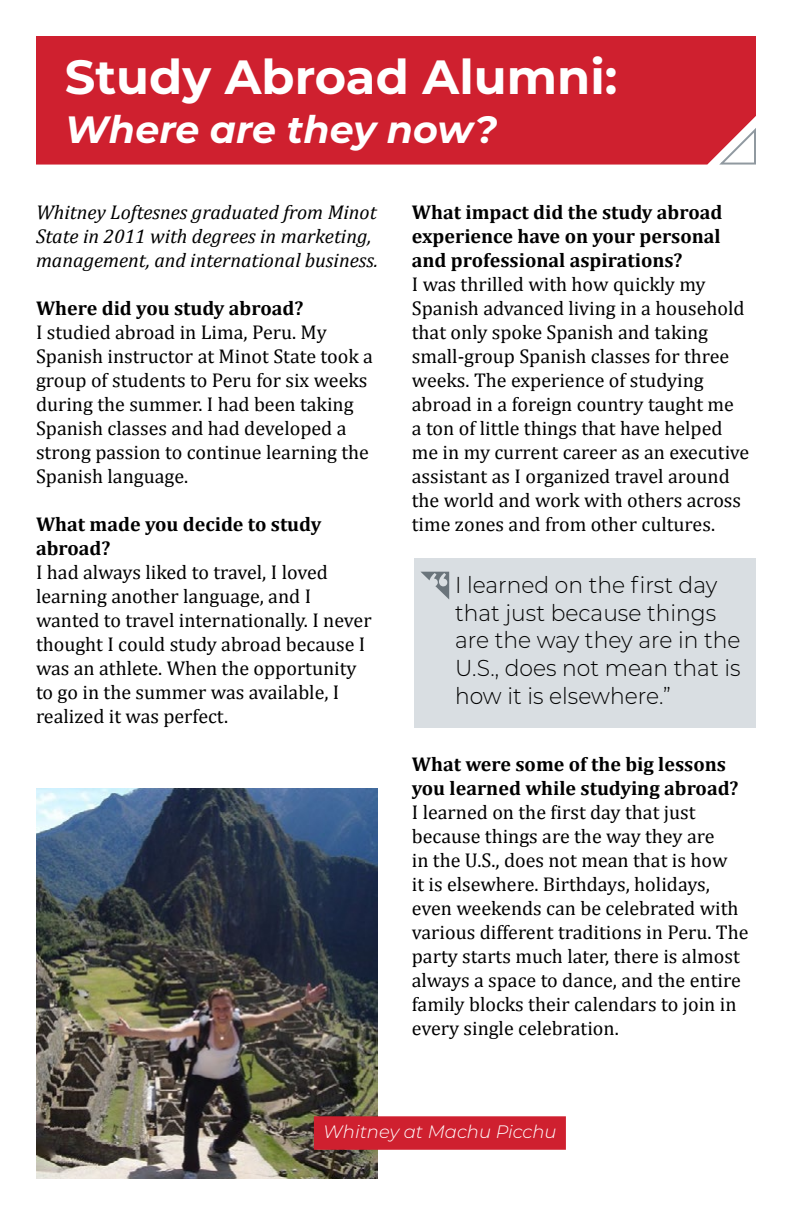
<style>
.page{position:relative;width:792px;height:1224px;background:#fff}
.page>*{position:absolute;margin:0;border:0;box-sizing:border-box;transform-origin:0 0}
.t1{font:700 48px "Montserrat";color:#fff}
.t2{font:italic 700 38px "Montserrat";color:#fff}
.t3{font:300 23px/27.6px "Montserrat";color:#000;scale:.95 1}
.t4{font:20px/24px "Cambria";color:#000}
.t5{font:700 20px/24px "Cambria";color:#000}
.t6{font:italic 20px/24px "Cambria";color:#000}
.t7{font:italic 300 18px "Montserrat";color:#fff}
</style>
<div class="page">
<div style="left:36px;top:36px;width:720px;height:129px;background:#cf202f"></div>
<svg style="left:719px;top:125px;width:37px;height:40px"></svg>
<img style="left:36px;top:788px;width:342px;height:391px">
<div style="left:414px;top:559px;width:342px;height:169px;background:#d9dee2"></div>
<div style="left:314px;top:1116px;width:252px;height:34px;background:#cf202f;border:4px solid #cf202f"></div>
<svg style="left:421px;top:572px;width:28px;height:27px"></svg>
<h1 class="t1" style="left:65px;top:42px;width:554px">Study Abroad Alumni:</h1>
<h2 class="t2" style="left:65px;top:102px;width:434px">Where are they now?</h2>
<p class="t6" style="left:36px;top:199px;width:344px">Whitney Loftesnes graduated from Minot<br>State in 2011 with degrees in marketing, management, and international business.</p>
<p class="t5" style="left:36px;top:295px;width:269px">Where did you study abroad?</p>
<p class="t4" style="left:36px;top:320px;width:339px">I studied abroad in Lima, Peru. My Spanish instructor at Minot State took a group of students to Peru for six weeks during the summer. I had been taking Spanish classes and had developed a strong passion to continue learning the Spanish language.</p>
<p class="t5" style="left:36px;top:511px;width:287px">What made you decide to study abroad?</p>
<p class="t4" style="left:36px;top:560px;width:337px">I had always liked to travel, I loved learning another language, and I wanted to travel internationally. I never thought I could study abroad because I was an athlete. When the opportunity to go in the summer was available, I realized it was perfect.</p>
<p class="t5" style="left:412px;top:199px;width:312px;text-align:justify">What impact did the study abroad experience have on your personal and professional aspirations?</p>
<p class="t4" style="left:412px;top:272px;width:339px">I was thrilled with how quickly my Spanish advanced living in a household that only spoke Spanish and taking small-group Spanish classes for three weeks. The experience of studying abroad in a foreign country taught me<br>a ton of little things that have helped me in my current career as an executive assistant as I organized travel around the world and work with others across time zones and from other cultures.</p>
<p class="t3" style="left:455px;top:571px;width:302px">I learned on the first day that just because things are the way they are in the<br>U.S., does not mean that is how it is elsewhere.”</p>
<p class="t5" style="left:412px;top:751px;width:328px">What were some of the big lessons you learned while studying abroad?</p>
<p class="t4" style="left:412px;top:800px;width:338px">I learned on the first day that just because things are the way they are<br>in the U.S., does not mean that is how<br>it is elsewhere. Birthdays, holidays, even weekends can be celebrated with various different traditions in Peru. The party starts much later, there is almost always a space to dance, and the entire family blocks their calendars to join in every single celebration.</p>
<p class="t7" style="left:323px;top:1119px;width:235px">Whitney at Machu Picchu</p>
</div>
